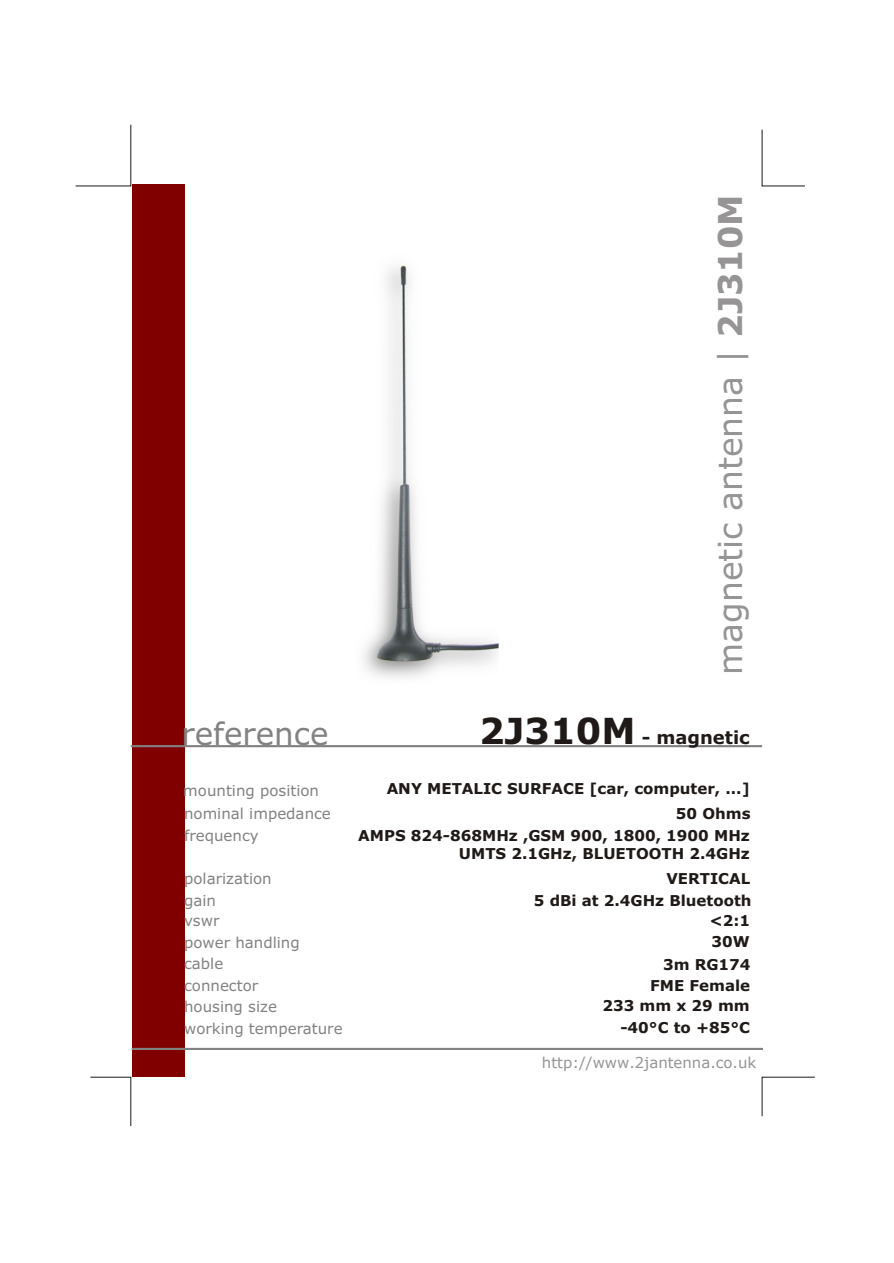
<style>
.page{position:relative;width:894px;height:1263px;background:#fff}
.page>*{position:absolute;margin:0;border:0;box-sizing:border-box;transform-origin:0 0}
.t1{font:33px "Verdana";color:#969494}
.t2{font:31.05px "Verdana";color:#828282}
.t3{font:700 18px "Verdana";color:#1f1a17}
.t4{font:700 15px/18.3px "Verdana";color:#1f1a17;text-align:right}
.t5{font:15px "Verdana";color:#828282}
.t6{font:14.85px "Verdana";color:#969494}
.s1{font-weight:700}
.s2{font-size:36px}
</style>
<div class="page">
<div style="left:132px;top:184px;width:52px;height:893px;background:#800000"></div>
<hr style="left:131px;top:745px;width:631px;height:2px;background:#808080">
<hr style="left:132px;top:1048px;width:631px;height:2px;background:#828282">
<svg style="left:75px;top:124px;width:56px;height:62px"></svg>
<svg style="left:762px;top:129px;width:43px;height:57px"></svg>
<svg style="left:762px;top:1077px;width:53px;height:40px"></svg>
<svg style="left:90px;top:1077px;width:41px;height:49px"></svg>
<img style="left:363px;top:265px;width:135px;height:413px">
<h1 class="t1" style="left:717px;top:675px;width:482px;rotate:-90deg">magnetic antenna | <span class="s1">2J310M</span></h1>
<h2 class="t2" style="left:182px;top:721px;width:148px">reference</h2>
<p class="t3" style="left:479px;top:731px;width:272px"><span class="s2">2J310M</span> - magnetic</p>
<p class="t5" style="left:183px;top:784px;width:137px">mounting position</p>
<p class="t4" style="left:387px;top:781px;width:365px">ANY METALIC SURFACE [car, computer, ...]</p>
<p class="t5" style="left:184px;top:808px;width:148px">nominal impedance</p>
<p class="t4" style="left:676px;top:806px;width:76px">50 Ohms</p>
<p class="t5" style="left:184px;top:830px;width:76px">frequency</p>
<p class="t4" style="left:358px;top:827px;width:393px">AMPS 824-868MHz ,GSM 900, 1800, 1900 MHz<br>UMTS 2.1GHz, BLUETOOTH 2.4GHz</p>
<p class="t5" style="left:184px;top:873px;width:89px">polarization</p>
<p class="t4" style="left:666px;top:871px;width:85px">VERTICAL</p>
<p class="t5" style="left:184px;top:894px;width:33px">gain</p>
<p class="t4" style="left:534px;top:893px;width:219px">5 dBi at 2.4GHz Bluetooth</p>
<p class="t5" style="left:184px;top:915px;width:37px">vswr</p>
<p class="t4" style="left:710px;top:913px;width:42px">&lt;2:1</p>
<p class="t5" style="left:184px;top:936px;width:117px">power handling</p>
<p class="t4" style="left:712px;top:934px;width:40px">30W</p>
<p class="t5" style="left:184px;top:958px;width:41px">cable</p>
<p class="t4" style="left:663px;top:957px;width:89px">3m RG174</p>
<p class="t5" style="left:184px;top:979px;width:76px">connector</p>
<p class="t4" style="left:650px;top:977px;width:102px">FME Female</p>
<p class="t5" style="left:184px;top:1001px;width:94px">housing size</p>
<p class="t4" style="left:602px;top:997px;width:149px">233 mm x 29 mm</p>
<p class="t5" style="left:184px;top:1023px;width:160px">working temperature</p>
<p class="t4" style="left:620px;top:1020px;width:131px">-40°C to +85°C</p>
<p class="t6" style="left:542px;top:1057px;width:216px">http://www.2jantenna.co.uk</p>
</div>
